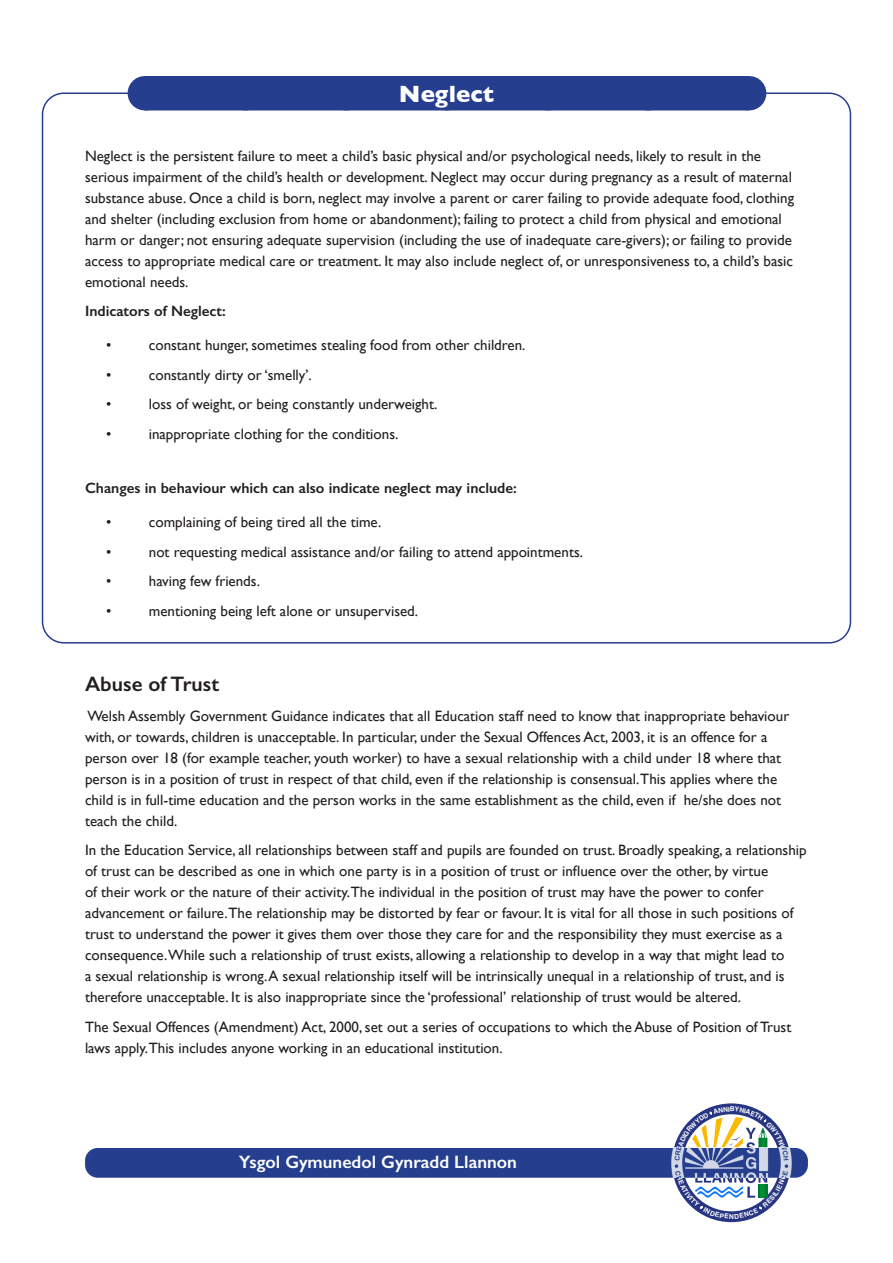
<style>
.page{position:relative;width:893px;height:1263px;background:#fff}
.page>*{position:absolute;margin:0;border:0;box-sizing:border-box;transform-origin:0 0}
.main_heading{font:700 24px "Gill Sans";color:#fff}
.sub_heading{font:600 21px "Gill Sans";color:#231f20}
.t1{font:600 18px "Gill Sans";color:#fff}
.body{font:15px/21px "Gill Sans";color:#231f20}
.bullets{font:15px "Gill Sans";color:#231f20}
.sub-sub_head{font:600 15px "Gill Sans";color:#231f20}
</style>
<div class="page">
<div style="left:145px;top:76px;width:603px;height:34px;background:#253f8e"></div>
<hr style="left:748px;top:76px;width:1px;height:34px;background:#253f8e">
<div style="left:85px;top:1148px;width:723px;height:30px;background:#253f8e;border-radius:13px"></div>
<svg style="left:672px;top:1103px;width:119px;height:119px"></svg>
<p class="main_heading" style="left:399px;top:74px;width:97px">Neglect</p>
<p class="body" style="left:85px;top:145px;width:710px">Neglect is the persistent failure to meet a child’s basic physical and/or psychological needs, likely to result in the serious impairment of the child’s health or development. Neglect may occur during pregnancy as a result of maternal substance abuse. Once a child is born, neglect may involve a parent or carer failing to provide adequate food, clothing and shelter (including exclusion from home or abandonment); failing to protect a child from physical and emotional harm or danger; not ensuring adequate supervision (including the use of inadequate care-givers); or failing to provide access to appropriate medical care or treatment. It may also include neglect of, or unresponsiveness to, a child’s basic emotional needs.</p>
<p class="sub-sub_head" style="left:85px;top:302px;width:142px">Indicators of Neglect:</p>
<p class="bullets" style="left:106px;top:336px;width:7px">•</p>
<p class="bullets" style="left:149px;top:336px;width:378px">constant hunger, sometimes stealing food from other children.</p>
<p class="bullets" style="left:106px;top:366px;width:7px">•</p>
<p class="bullets" style="left:149px;top:366px;width:165px">constantly dirty or ‘smelly’.</p>
<p class="bullets" style="left:106px;top:395px;width:7px">•</p>
<p class="bullets" style="left:149px;top:395px;width:290px">loss of weight, or being constantly underweight.</p>
<p class="bullets" style="left:106px;top:425px;width:7px">•</p>
<p class="bullets" style="left:149px;top:425px;width:251px">inappropriate clothing for the conditions.</p>
<p class="sub-sub_head" style="left:85px;top:479px;width:433px">Changes in behaviour which can also indicate neglect may include:</p>
<p class="bullets" style="left:106px;top:513px;width:7px">•</p>
<p class="bullets" style="left:149px;top:513px;width:234px">complaining of being tired all the time.</p>
<p class="bullets" style="left:106px;top:543px;width:7px">•</p>
<p class="bullets" style="left:149px;top:543px;width:436px">not requesting medical assistance and/or failing to attend appointments.</p>
<p class="bullets" style="left:106px;top:572px;width:7px">•</p>
<p class="bullets" style="left:149px;top:572px;width:113px">having few friends.</p>
<p class="bullets" style="left:106px;top:602px;width:7px">•</p>
<p class="bullets" style="left:149px;top:602px;width:271px">mentioning being left alone or unsupervised.</p>
<p class="sub_heading" style="left:85px;top:672px;width:136px">Abuse of Trust</p>
<p class="body" style="left:85px;top:705px;width:706px">Welsh Assembly Government Guidance indicates that all Education staff need to know that inappropriate behaviour with, or towards, children is unacceptable. In particular, under the Sexual Offences Act, 2003, it is an offence for a person over 18 (for example teacher, youth worker) to have a sexual relationship with a child under 18 where that person is in a position of trust in respect of that child, even if the relationship is consensual.This applies where the child is in full-time education and the person works in the same establishment as the child, even if he/she does not teach the child.</p>
<p class="body" style="left:85px;top:840px;width:723px">In the Education Service, all relationships between staff and pupils are founded on trust. Broadly speaking, a relationship of trust can be described as one in which one party is in a position of trust or influence over the other, by virtue<br>of their work or the nature of their activity.The individual in the position of trust may have the power to confer advancement or failure.The relationship may be distorted by fear or favour. It is vital for all those in such positions of trust to understand the power it gives them over those they care for and the responsibility they must exercise as a consequence.While such a relationship of trust exists, allowing a relationship to develop in a way that might lead to<br>a sexual relationship is wrong. A sexual relationship itself will be intrinsically unequal in a relationship of trust, and is therefore unacceptable. It is also inappropriate since the ‘professional’ relationship of trust would be altered.</p>
<p class="body" style="left:85px;top:1016px;width:708px">The Sexual Offences (Amendment) Act, 2000, set out a series of occupations to which the Abuse of Position of Trust laws apply.This includes anyone working in an educational institution.</p>
<p class="t1" style="left:239px;top:1151px;width:280px">Ysgol Gymunedol Gynradd Llannon</p>
</div>
